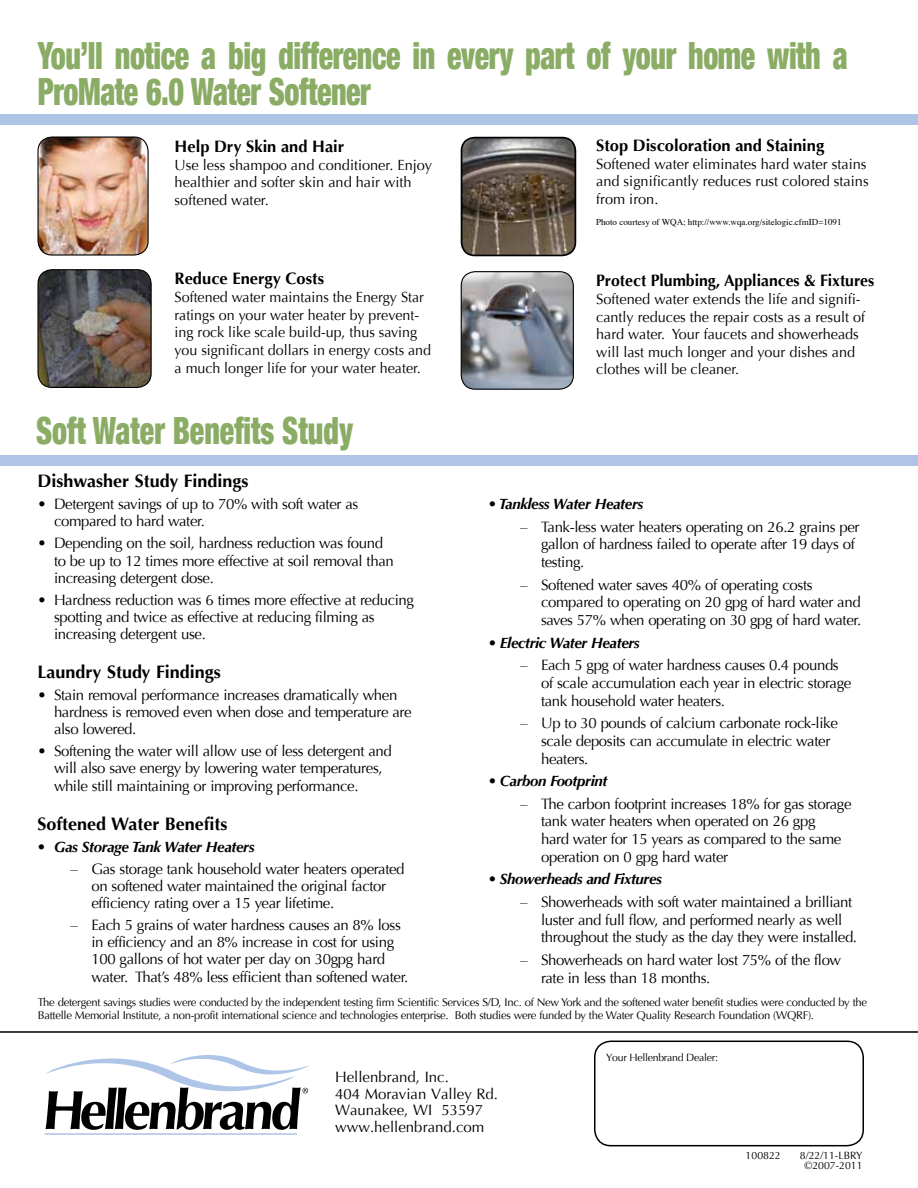
<style>
.page{position:relative;width:918px;height:1188px;background:#fff}
.page>*{position:absolute;margin:0;border:0;box-sizing:border-box;transform-origin:0 0}
.t1{font:900 condensed 37.5px/36px "Helvetica Neue";letter-spacing:-.015em;color:#8aac65;scale:.8 1}
.t2{font:700 18px "Optima";color:#000}
.t3{font:700 16.5px "Optima";color:#000}
.t4{font:700 16.5px "Optima";color:#000;scale:.96 1}
.t5{font:15px/17.7px "Optima";letter-spacing:-.025em;color:#000}
.t6{font:italic 700 15px "Optima";letter-spacing:-.025em;color:#000}
.t7{font:15px/16.5px "Optima";color:#000}
.t8{font:14.7px/17.7px "Optima";color:#000}
.t9{font:11.25px/13.5px "Optima";letter-spacing:-.025em;color:#000}
.t10{font:10.5px "Optima";letter-spacing:-.025em;color:#000}
.t11{font:10.5px/10.5px "Optima";color:#000;text-align:center}
.t12{font:9px "Times";color:#000}
</style>
<div class="page">
<hr style="left:45px;top:1133px;width:252px;height:2px;background:#aec5e7">
<svg style="left:45px;top:1055px;width:264px;height:75px"></svg>
<div style="left:594px;top:1041px;width:270px;height:105px;border:2px solid #000;border-radius:16px"></div>
<hr style="left:0;top:1031px;width:918px;height:2px;background:#000">
<img style="left:461px;top:272px;width:112px;height:117px">
<div style="left:461px;top:271px;width:113px;height:119px;border:1px solid #000;border-radius:14px"></div>
<img style="left:39px;top:138px;width:108px;height:116px">
<div style="left:37px;top:136px;width:112px;height:120px;border:1px solid #000;border-radius:14px"></div>
<img style="left:39px;top:270px;width:112px;height:117px">
<div style="left:37px;top:269px;width:115px;height:119px;border:1px solid #000;border-radius:14px"></div>
<div style="left:0;top:455px;width:918px;height:10px;background:#aec5e7"></div>
<div style="left:0;top:114px;width:918px;height:11px;background:#aec5e7"></div>
<img style="left:462px;top:138px;width:113px;height:117px">
<div style="left:461px;top:137px;width:115px;height:119px;border:2px solid #000;border-radius:13px"></div>
<h1 class="t1" style="left:38px;top:37px;width:1014px">You’ll notice a big difference in every part of your home with a<br>ProMate 6.0 Water Softener</h1>
<p class="t3" style="left:175px;top:137px;width:171px">Help Dry Skin and Hair</p>
<p class="t8" style="left:175px;top:156px;width:259px">Use less shampoo and conditioner. Enjoy healthier and softer skin and hair with softened water.</p>
<p class="t3" style="left:175px;top:269px;width:151px">Reduce Energy Costs</p>
<p class="t8" style="left:175px;top:288px;width:258px">Softened water maintains the Energy Star ratings on your water heater by prevent&shy;ing rock like scale build-up, thus saving you significant dollars in energy costs and a much longer life for your water heater.</p>
<h1 class="t1" style="left:36px;top:412px;width:398px">Soft Water Benefits Study</h1>
<p class="t2" style="left:38px;top:471px;width:213px">Dishwasher Study Findings</p>
<p class="t5" style="left:54px;top:496px;width:306px;line-height:17.1px;text-indent:-16px">• Detergent savings of up to 70% with soft water as compared to hard water.</p>
<p class="t5" style="left:54px;top:535px;width:341px;line-height:17.1px;text-indent:-16px">• Depending on the soil, hardness reduction was found to be up to 12 times more effective at soil removal than increasing detergent dose.</p>
<p class="t5" style="left:54px;top:591px;width:362px;line-height:17.1px;text-indent:-16px">• Hardness reduction was 6 times more effective at reducing spotting and twice as effective at reducing filming as increasing detergent use.</p>
<p class="t2" style="left:38px;top:661px;width:185px">Laundry Study Findings</p>
<p class="t5" style="left:54px;top:686px;width:359px;line-height:17.1px;text-indent:-16px">• Stain removal performance increases dramatically when hardness is removed even when dose and temperature are also lowered.</p>
<p class="t5" style="left:54px;top:742px;width:339px;text-indent:-16px">• Softening the water will allow use of less detergent and will also save energy by lowering water temperatures, while still maintaining or improving performance.</p>
<p class="t2" style="left:38px;top:813px;width:192px">Softened Water Benefits</p>
<p class="t6" style="left:38px;top:838px;width:219px">• Gas Storage Tank Water Heaters</p>
<p class="t5" style="left:92px;top:860px;width:315px;line-height:17.1px;text-indent:-21px">– Gas storage tank household water heaters operated on softened water maintained the original factor efficiency rating over a 15 year lifetime.</p>
<p class="t5" style="left:92px;top:916px;width:318px;text-indent:-21px">– Each 5 grains of water hardness causes an 8% loss in efficiency and an 8% increase in cost for using 100 gallons of hot water per day on 30gpg hard water. That’s 48% less efficient than softened water.</p>
<p class="t3" style="left:596px;top:136px;width:230px">Stop Discoloration and Staining</p>
<p class="t8" style="left:596px;top:155px;width:274px">Softened water eliminates hard water stains and significantly reduces rust colored stains from iron.</p>
<p class="t12" style="left:596px;top:216px;width:247px">Photo courtesy of WQA; http://www.wqa.org/sitelogic.cfmID=1091</p>
<p class="t4" style="left:596px;top:271px;width:291px">Protect Plumbing, Appliances &amp; Fixtures</p>
<p class="t8" style="left:596px;top:290px;width:271px">Softened water extends the life and signifi&shy;cantly reduces the repair costs as a result of hard water. Your faucets and showerheads will last much longer and your dishes and clothes will be cleaner.</p>
<p class="t6" style="left:489px;top:495px;width:156px">• Tankless Water Heaters</p>
<p class="t5" style="left:541px;top:518px;width:320px;text-indent:-21px">– Tank-less water heaters operating on 26.2 grains per gallon of hardness failed to operate after 19 days of testing.</p>
<p class="t5" style="left:541px;top:576px;width:322px;text-indent:-21px">– Softened water saves 40% of operating costs compared to operating on 20 gpg of hard water and saves 57% when operating on 30 gpg of hard water.</p>
<p class="t6" style="left:489px;top:634px;width:153px">• Electric Water Heaters</p>
<p class="t5" style="left:541px;top:656px;width:312px;text-indent:-21px">– Each 5 gpg of water hardness causes 0.4 pounds of scale accumulation each year in electric storage tank household water heaters.</p>
<p class="t5" style="left:541px;top:714px;width:298px;text-indent:-21px">– Up to 30 pounds of calcium carbonate rock-like scale deposits can accumulate in electric water heaters.</p>
<p class="t6" style="left:489px;top:772px;width:120px">• Carbon Footprint</p>
<p class="t5" style="left:541px;top:795px;width:312px;text-indent:-21px">– The carbon footprint increases 18% for gas storage tank water heaters when operated on 26 gpg<br>hard water for 15 years as compared to the same operation on 0 gpg hard water</p>
<p class="t6" style="left:489px;top:870px;width:175px">• Showerheads and Fixtures</p>
<p class="t5" style="left:541px;top:893px;width:318px;text-indent:-21px">– Showerheads with soft water maintained a brilliant luster and full flow, and performed nearly as well throughout the study as the day they were installed.</p>
<p class="t5" style="left:541px;top:951px;width:302px;text-indent:-21px">– Showerheads on hard water lost 75% of the flow rate in less than 18 months.</p>
<p class="t9" style="left:38px;top:995px;width:831px">The detergent savings studies were conducted by the independent testing firm Scientific Services S/D, Inc. of New York and the softened water benefit studies were conducted by the<br>Battelle Memorial Institute, a non-profit international science and technologies enterprise. Both studies were funded by the Water Quality Research Foundation (WQRF).</p>
<p class="t7" style="left:335px;top:1069px;width:164px">Hellenbrand, Inc.<br>404 Moravian Valley Rd.<br>Waunakee, WI 53597 www.hellenbrand.com</p>
<p class="t10" style="left:606px;top:1051px;width:113px">Your Hellenbrand Dealer:</p>
<p class="t10" style="left:746px;top:1149px;width:37px">100822</p>
<p class="t11" style="left:800px;top:1150px;width:64px">8/22/11-LBRY ©2007-2011</p>
</div>
